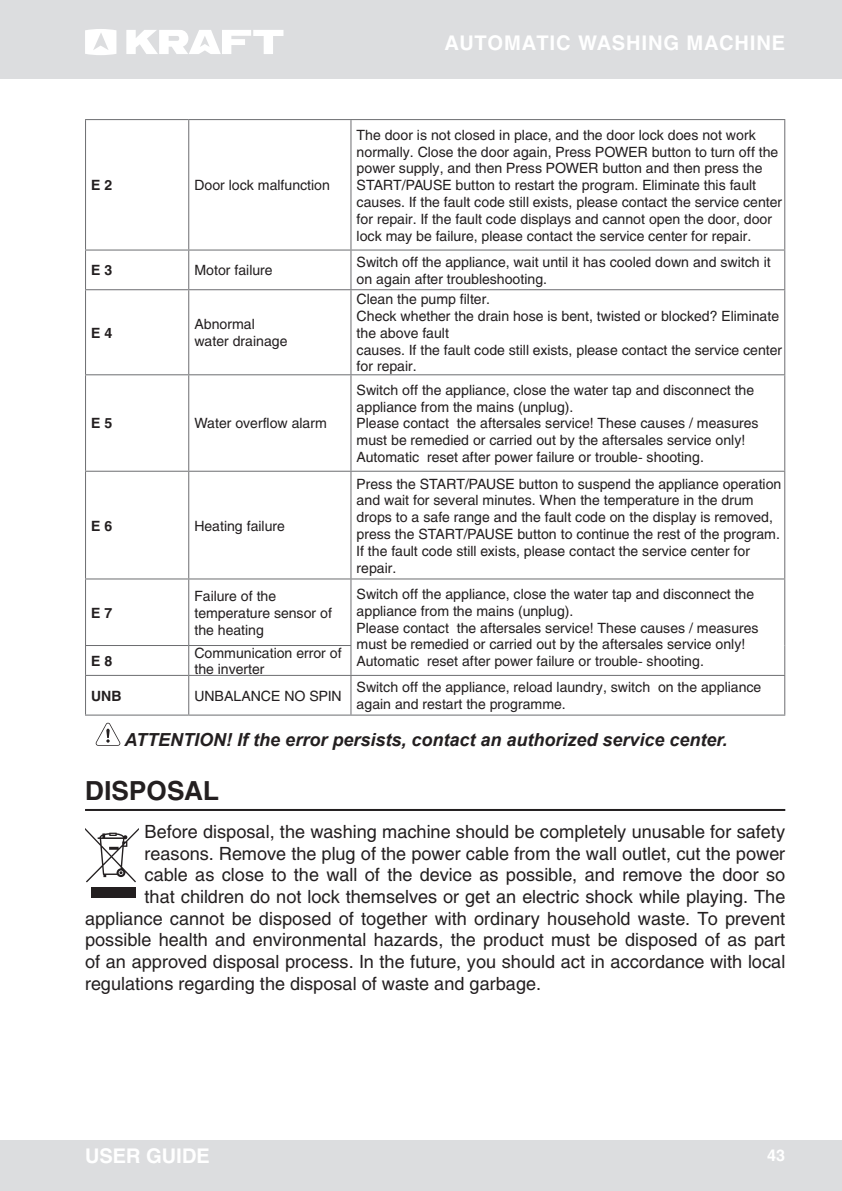
<style>
.page{position:relative;width:842px;height:1191px;background:#fff}
.page>*{position:absolute;margin:0;border:0;box-sizing:border-box;transform-origin:0 0}
._001_Заголовок{font:700 26px "Helios C";color:#231f20}
.t1{font:700 20px "Helios C";letter-spacing:.04em;color:#fff}
.t2{font:700 20px "Helios C";color:#fff}
._002_тест__нет_абзац{font:18px "Helios C";color:#231f20}
.Внимание___-сверху{font:italic 700 18px "Arial";color:#231f20}
.t3{font:700 16px "Helios C";color:#fff}
.t4{font:14px/16.8px "Helios C";color:#231f20}
.t5{font:700 14px "Helios C";color:#231f20}
</style>
<div class="page">
<div style="left:0;top:1140px;width:842px;height:51px;background:#dcdddf"></div>
<div style="left:0;top:0;width:842px;height:79px;background:#dcdddf"></div>
<svg style="left:85px;top:29px;width:31px;height:26px"></svg>
<svg style="left:126px;top:30px;width:157px;height:24px"></svg>
<hr style="left:85px;top:809px;width:700px;height:2px;background:#231f20">
<hr style="left:85px;top:119px;width:104px;height:1px;background:#6c6d70">
<hr style="left:85px;top:120px;width:1px;height:129px;background:#6c6d70">
<hr style="left:189px;top:119px;width:162px;height:1px;background:#6c6d70">
<hr style="left:188px;top:120px;width:1px;height:129px;background:#6c6d70">
<hr style="left:351px;top:119px;width:434px;height:1px;background:#6c6d70">
<hr style="left:350px;top:120px;width:1px;height:129px;background:#6c6d70">
<hr style="left:784px;top:120px;width:1px;height:129px;background:#6c6d70">
<hr style="left:85px;top:249px;width:104px;height:1px;background:#6c6d70">
<hr style="left:85px;top:250px;width:1px;height:39px;background:#6c6d70">
<hr style="left:189px;top:249px;width:162px;height:1px;background:#6c6d70">
<hr style="left:188px;top:250px;width:1px;height:39px;background:#6c6d70">
<hr style="left:351px;top:249px;width:434px;height:1px;background:#6c6d70">
<hr style="left:350px;top:250px;width:1px;height:39px;background:#6c6d70">
<hr style="left:784px;top:250px;width:1px;height:39px;background:#6c6d70">
<hr style="left:85px;top:289px;width:104px;height:1px;background:#6c6d70">
<hr style="left:85px;top:290px;width:1px;height:84px;background:#6c6d70">
<hr style="left:189px;top:289px;width:162px;height:1px;background:#6c6d70">
<hr style="left:188px;top:290px;width:1px;height:84px;background:#6c6d70">
<hr style="left:351px;top:289px;width:434px;height:1px;background:#6c6d70">
<hr style="left:350px;top:290px;width:1px;height:84px;background:#6c6d70">
<hr style="left:784px;top:290px;width:1px;height:84px;background:#6c6d70">
<hr style="left:85px;top:374px;width:104px;height:1px;background:#6c6d70">
<hr style="left:85px;top:375px;width:1px;height:96px;background:#6c6d70">
<hr style="left:189px;top:374px;width:162px;height:1px;background:#6c6d70">
<hr style="left:188px;top:375px;width:1px;height:96px;background:#6c6d70">
<hr style="left:351px;top:374px;width:434px;height:1px;background:#6c6d70">
<hr style="left:350px;top:375px;width:1px;height:96px;background:#6c6d70">
<hr style="left:784px;top:375px;width:1px;height:96px;background:#6c6d70">
<hr style="left:85px;top:471px;width:104px;height:1px;background:#6c6d70">
<hr style="left:85px;top:472px;width:1px;height:106px;background:#6c6d70">
<hr style="left:189px;top:471px;width:162px;height:1px;background:#6c6d70">
<hr style="left:188px;top:472px;width:1px;height:106px;background:#6c6d70">
<hr style="left:351px;top:471px;width:434px;height:1px;background:#6c6d70">
<hr style="left:350px;top:472px;width:1px;height:106px;background:#6c6d70">
<hr style="left:784px;top:472px;width:1px;height:106px;background:#6c6d70">
<hr style="left:85px;top:578px;width:104px;height:1px;background:#6c6d70">
<hr style="left:85px;top:579px;width:1px;height:66px;background:#6c6d70">
<hr style="left:189px;top:578px;width:162px;height:1px;background:#6c6d70">
<hr style="left:188px;top:579px;width:1px;height:66px;background:#6c6d70">
<hr style="left:351px;top:578px;width:434px;height:1px;background:#6c6d70">
<hr style="left:350px;top:579px;width:1px;height:66px;background:#6c6d70">
<hr style="left:784px;top:579px;width:1px;height:66px;background:#6c6d70">
<hr style="left:85px;top:645px;width:104px;height:1px;background:#6c6d70">
<svg style="left:85px;top:646px;width:1px;height:29px"></svg>
<hr style="left:189px;top:645px;width:162px;height:1px;background:#6c6d70">
<svg style="left:188px;top:646px;width:1px;height:29px"></svg>
<svg style="left:350px;top:646px;width:1px;height:29px"></svg>
<hr style="left:784px;top:645px;width:1px;height:30px;background:#6c6d70">
<hr style="left:85px;top:675px;width:104px;height:1px;background:#6c6d70">
<hr style="left:85px;top:676px;width:1px;height:38px;background:#6c6d70">
<hr style="left:189px;top:675px;width:162px;height:1px;background:#6c6d70">
<hr style="left:188px;top:676px;width:1px;height:38px;background:#6c6d70">
<hr style="left:351px;top:675px;width:434px;height:1px;background:#6c6d70">
<hr style="left:350px;top:676px;width:1px;height:38px;background:#6c6d70">
<hr style="left:784px;top:676px;width:1px;height:38px;background:#6c6d70">
<hr style="left:85px;top:714px;width:104px;height:1px;background:#6c6d70">
<hr style="left:189px;top:714px;width:162px;height:1px;background:#6c6d70">
<hr style="left:351px;top:714px;width:434px;height:1px;background:#6c6d70">
<svg style="left:96px;top:722px;width:24px;height:23px"></svg>
<div style="left:91px;top:887px;width:45px;height:11px;background:#231f20"></div>
<svg style="left:85px;top:828px;width:54px;height:54px"></svg>
<h2 class="t1" style="left:444px;top:31px;width:342px">AUTOMATIC WASHING MACHINE</h2>
<p class="t5" style="left:91px;top:177px;width:23px">E 2</p>
<p class="t4" style="left:194px;top:177px;width:137px">Door lock malfunction</p>
<p class="t4" style="left:357px;top:126px;width:427px">The door is not closed in place, and the door lock does not work normally. Close the door again, Press POWER button to turn off the power supply, and then Press POWER button and then press the START/PAUSE button to restart the program. Eliminate this fault causes. If the fault code still exists, please contact the service center for repair. If the fault code displays and cannot open the door, door lock may be failure, please contact the service center for repair.</p>
<p class="t5" style="left:91px;top:262px;width:23px">E 3</p>
<p class="t4" style="left:194px;top:262px;width:80px">Motor failure</p>
<p class="t4" style="left:357px;top:253px;width:416px">Switch off the appliance, wait until it has cooled down and switch it on again after troubleshooting.</p>
<p class="t5" style="left:91px;top:324px;width:23px">E 4</p>
<p class="t4" style="left:194px;top:316px;width:62px">Abnormal</p>
<p class="t4" style="left:194px;top:333px;width:95px">water drainage</p>
<p class="t5" style="left:91px;top:415px;width:23px">E 5</p>
<p class="t4" style="left:194px;top:415px;width:134px">Water overflow alarm</p>
<p class="t5" style="left:91px;top:517px;width:23px">E 6</p>
<p class="t4" style="left:194px;top:517px;width:92px">Heating failure</p>
<p class="t4" style="left:357px;top:291px;width:135px">Clean the pump filter.</p>
<p class="t4" style="left:357px;top:307px;width:424px">Check whether the drain hose is bent, twisted or blocked? Eliminate the above fault</p>
<p class="t4" style="left:357px;top:341px;width:427px">causes. If the fault code still exists, please contact the service center for repair.</p>
<p class="t4" style="left:357px;top:381px;width:399px">Switch off the appliance, close the water tap and disconnect the appliance from the mains (unplug).</p>
<p class="t4" style="left:357px;top:415px;width:403px">Please contact the aftersales service! These causes / measures must be remedied or carried out by the aftersales service only!<br>Automatic reset after power failure or trouble- shooting.</p>
<p class="t4" style="left:357px;top:475px;width:426px">Press the START/PAUSE button to suspend the appliance operation and wait for several minutes. When the temperature in the drum drops to a safe range and the fault code on the display is removed, press the START/PAUSE button to continue the rest of the program.<br>If the fault code still exists, please contact the service center for repair.</p>
<p class="t4" style="left:194px;top:587px;width:139px">Failure of the temperature sensor of the heating</p>
<p class="t4" style="left:357px;top:585px;width:399px">Switch off the appliance, close the water tap and disconnect the appliance from the mains (unplug).</p>
<p class="t5" style="left:91px;top:604px;width:23px">E 7</p>
<p class="t4" style="left:357px;top:619px;width:403px">Please contact the aftersales service! These causes / measures must be remedied or carried out by the aftersales service only!</p>
<p class="t4" style="left:194px;top:644px;width:149px">Communication error of the inverter</p>
<p class="t5" style="left:91px;top:653px;width:23px">E 8</p>
<p class="t4" style="left:357px;top:653px;width:349px">Automatic reset after power failure or trouble- shooting.</p>
<p class="t5" style="left:91px;top:687px;width:32px">UNB</p>
<p class="t4" style="left:194px;top:687px;width:149px">UNBALANCE NO SPIN</p>
<p class="t4" style="left:357px;top:679px;width:406px">Switch off the appliance, reload laundry, switch on the appliance again and restart the programme.</p>
<p class="Внимание___-сверху" style="left:125px;top:727px;width:604px">ATTENTION! If the error persists, contact an authorized service center.</p>
<p class="_001_Заголовок" style="left:85px;top:775px;width:135px">DISPOSAL</p>
<p class="_002_тест__нет_абзац" style="left:145px;top:821px;width:642px">Before disposal, the washing machine should be completely unusable for safety</p>
<p class="_002_тест__нет_абзац" style="left:145px;top:842px;width:642px">reasons. Remove the plug of the power cable from the wall outlet, cut the power</p>
<p class="_002_тест__нет_абзац" style="left:145px;top:864px;width:642px">cable as close to the wall of the device as possible, and remove the door so</p>
<p class="_002_тест__нет_абзац" style="left:145px;top:886px;width:642px">that children do not lock themselves or get an electric shock while playing. The</p>
<p class="_002_тест__нет_абзац" style="left:85px;top:907px;width:702px">appliance cannot be disposed of together with ordinary household waste. To prevent</p>
<p class="_002_тест__нет_абзац" style="left:85px;top:929px;width:702px">possible health and environmental hazards, the product must be disposed of as part</p>
<p class="_002_тест__нет_абзац" style="left:85px;top:950px;width:702px">of an approved disposal process. In the future, you should act in accordance with local</p>
<p class="_002_тест__нет_абзац" style="left:85px;top:972px;width:458px">regulations regarding the disposal of waste and garbage.</p>
<h2 class="t2" style="left:85px;top:1143px;width:126px">USER GUIDE</h2>
<p class="t3" style="left:767px;top:1145px;width:19px">43</p>
</div>
